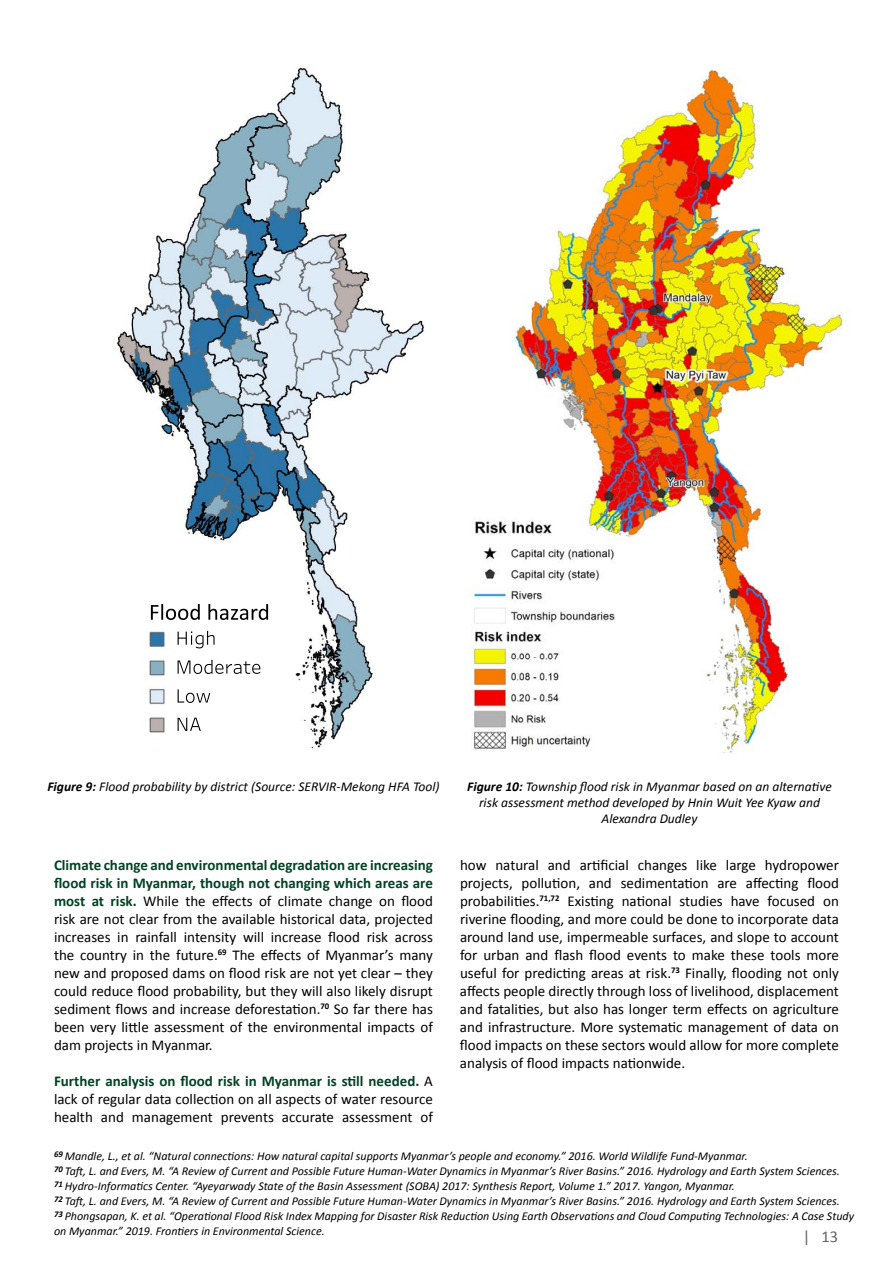
<style>
.page{position:relative;width:893px;height:1263px;background:#fff}
.page>*{position:absolute;margin:0;border:0;box-sizing:border-box;transform-origin:0 0}
.t1{font:15px/18px "Calibri";color:#000;text-align:justify}
.t2{font:italic 13.5px/16.2px "Calibri";color:#000;text-align:center}
.t3{font:italic 12px/15px "Calibri";color:#000}
.s1{font-weight:700}
.s2{font-weight:700;color:#014323}
</style>
<div class="page">
<img style="left:116px;top:67px;width:308px;height:682px">
<img style="left:466px;top:65px;width:382px;height:688px">
<p class="t2" style="left:47px;top:778px;width:394px"><span class="s1">Figure 9:</span> Flood probability by district (Source: SERVIR-Mekong HFA Tool)</p>
<p class="t2" style="left:467px;top:778px;width:366px"><span class="s1">Figure 10:</span> Township flood risk in Myanmar based on an alternative risk assessment method developed by Hnin Wuit Yee Kyaw and<br>Alexandra Dudley</p>
<p class="t1" style="left:54px;top:855px;width:380px"><span class="s2">Climate change and environmental degradation are increasing flood risk in Myanmar, though not changing which areas are most at risk.</span> While the effects of climate change on flood risk are not clear from the available historical data, projected increases in rainfall intensity will increase flood risk across the country in the future.<sup>69</sup> The effects of Myanmar’s many new and proposed dams on flood risk are not yet clear – they could reduce flood probability, but they will also likely disrupt sediment flows and increase deforestation.<sup>70</sup> So far there has been very little assessment of the environmental impacts of dam projects in Myanmar.</p>
<p class="t1" style="left:54px;top:1071px;width:380px"><span class="s2">Further analysis on flood risk in Myanmar is still needed.</span> A lack of regular data collection on all aspects of water resource health and management prevents accurate assessment of</p>
<p class="t1" style="left:460px;top:855px;width:380px">how natural and artificial changes like large hydropower projects, pollution, and sedimentation are affecting flood probabilities.<sup>71,72</sup> Existing national studies have focused on riverine flooding, and more could be done to incorporate data around land use, impermeable surfaces, and slope to account for urban and flash flood events to make these tools more useful for predicting areas at risk.<sup>73</sup> Finally, flooding not only affects people directly through loss of livelihood, displacement and fatalities, but also has longer term effects on agriculture and infrastructure. More systematic management of data on flood impacts on these sectors would allow for more complete analysis of flood impacts nationwide.</p>
<p class="t3" style="left:54px;top:1148px;width:802px"><sup>69</sup> Mandle, L., et al. “Natural connections: How natural capital supports Myanmar’s people and economy.” 2016. World Wildlife Fund-Myanmar.<br><sup>70</sup> Taft, L. and Evers, M. “A Review of Current and Possible Future Human-Water Dynamics in Myanmar’s River Basins.” 2016. Hydrology and Earth System Sciences.<br><sup>71</sup> Hydro-Informatics Center. “Ayeyarwady State of the Basin Assessment (SOBA) 2017: Synthesis Report, Volume 1.” 2017. Yangon, Myanmar.<br><sup>72</sup> Taft, L. and Evers, M. “A Review of Current and Possible Future Human-Water Dynamics in Myanmar’s River Basins.” 2016. Hydrology and Earth System Sciences.<br><sup>73</sup> Phongsapan, K. et al. “Operational Flood Risk Index Mapping for Disaster Risk Reduction Using Earth Observations and Cloud Computing Technologies: A Case Study on Myanmar.” 2019. Frontiers in Environmental Science.</p>
</div>
